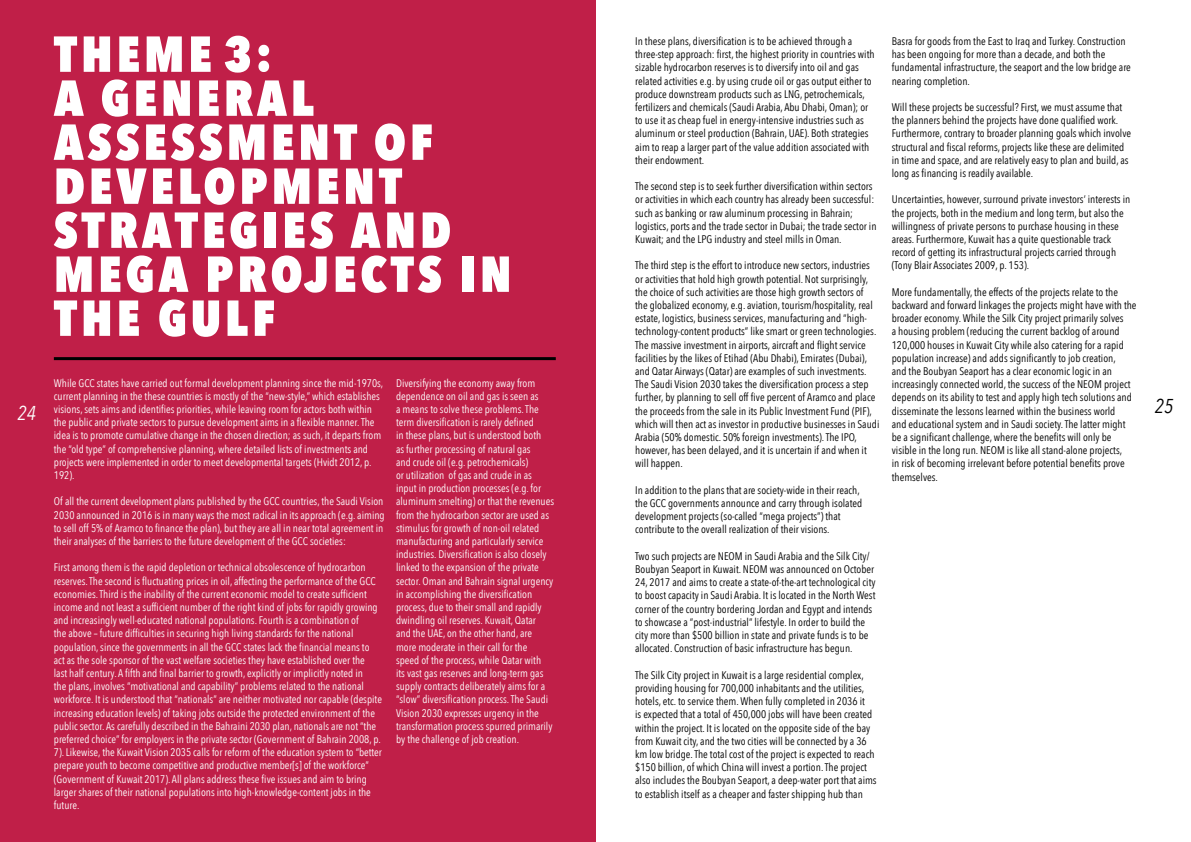
<style>
.page{position:relative;width:1191px;height:842px;background:#fff}
.page>*{position:absolute;margin:0;border:0;box-sizing:border-box;transform-origin:0 0}
.t1{font:800 50px/44px "Avenir Next Condensed";letter-spacing:.08em;color:#fff}
.t2{font:italic 20px "Avenir Next Condensed";color:#fff}
.t3{font:italic 20px "Avenir Next Condensed";color:#000}
.t4{font:11px/13.2px "Avenir Next Condensed";color:#000}
.t5{font:11px/13.2px "Avenir Next Condensed";color:#fff}
</style>
<div class="page">
<div style="left:0;top:0;width:595px;height:842px;background:#c01f48"></div>
<hr style="left:54px;top:357px;width:502px;height:3px;background:#000">
<h1 class="t1" style="left:54px;top:32px;width:459px">THEME 3:<br>A GENERAL<br>ASSESSMENT OF<br>DEVELOPMENT<br>STRATEGIES AND<br>MEGA PROJECTS IN<br>THE GULF</h1>
<p class="t4" style="left:635px;top:34px;width:241px">In these plans, diversification is to be achieved through a three-step approach: first, the highest priority in countries with sizable hydrocarbon reserves is to diversify into oil and gas related activities e.g. by using crude oil or gas output either to produce downstream products such as LNG, petrochemicals, fertilizers and chemicals (Saudi Arabia, Abu Dhabi, Oman); or to use it as cheap fuel in energy-intensive industries such as aluminum or steel production (Bahrain, UAE). Both strategies aim to reap a larger part of the value addition associated with their endowment.</p>
<p class="t4" style="left:635px;top:179px;width:243px">The second step is to seek further diversification within sectors or activities in which each country has already been successful: such as banking or raw aluminum processing in Bahrain; logistics, ports and the trade sector in Dubai; the trade sector in Kuwait; and the LPG industry and steel mills in Oman.</p>
<p class="t4" style="left:635px;top:258px;width:246px">The third step is the effort to introduce new sectors, industries or activities that hold high growth potential. Not surprisingly, the choice of such activities are those high growth sectors of<br>the globalized economy, e.g. aviation, tourism/hospitality, real estate, logistics, business services, manufacturing and “high&shy;technology-content products” like smart or green technologies.<br>The massive investment in airports, aircraft and flight service facilities by the likes of Etihad (Abu Dhabi), Emirates (Dubai), and Qatar Airways (Qatar) are examples of such investments.<br>The Saudi Vision 2030 takes the diversification process a step further, by planning to sell off five percent of Aramco and place the proceeds from the sale in its Public Investment Fund (PIF), which will then act as investor in productive businesses in Saudi Arabia (50% domestic. 50% foreign investments). The IPO, however, has been delayed, and it is uncertain if and when it will happen.</p>
<p class="t4" style="left:635px;top:483px;width:229px">In addition to the plans that are society-wide in their reach, the GCC governments announce and carry through isolated development projects (so-called “mega projects”) that contribute to the overall realization of their visions.</p>
<p class="t4" style="left:635px;top:549px;width:242px">Two such projects are NEOM in Saudi Arabia and the Silk City/ Boubyan Seaport in Kuwait. NEOM was announced on October 24, 2017 and aims to create a state-of-the-art technological city to boost capacity in Saudi Arabia. It is located in the North West corner of the country bordering Jordan and Egypt and intends to showcase a “post-industrial” lifestyle. In order to build the city more than $500 billion in state and private funds is to be allocated. Construction of basic infrastructure has begun.</p>
<p class="t4" style="left:635px;top:668px;width:243px">The Silk City project in Kuwait is a large residential complex, providing housing for 700,000 inhabitants and the utilities, hotels, etc. to service them. When fully completed in 2036 it<br>is expected that a total of 450,000 jobs will have been created within the project. It is located on the opposite side of the bay from Kuwait city, and the two cities will be connected by a 36 km low bridge. The total cost of the project is expected to reach $150 billion, of which China will invest a portion. The project also includes the Boubyan Seaport, a deep-water port that aims to establish itself as a cheaper and faster shipping hub than</p>
<p class="t4" style="left:891px;top:34px;width:241px">Basra for goods from the East to Iraq and Turkey. Construction has been ongoing for more than a decade, and both the fundamental infrastructure, the seaport and the low bridge are nearing completion.</p>
<p class="t4" style="left:891px;top:100px;width:241px">Will these projects be successful? First, we must assume that the planners behind the projects have done qualified work.<br>Furthermore, contrary to broader planning goals which involve structural and fiscal reforms, projects like these are delimited in time and space, and are relatively easy to plan and build, as long as financing is readily available.</p>
<p class="t4" style="left:891px;top:192px;width:240px">Uncertainties, however, surround private investors’ interests in the projects, both in the medium and long term, but also the willingness of private persons to purchase housing in these areas. Furthermore, Kuwait has a quite questionable track record of getting its infrastructural projects carried through (Tony Blair Associates 2009, p. 153).</p>
<p class="t4" style="left:891px;top:285px;width:246px">More fundamentally, the effects of the projects relate to the backward and forward linkages the projects might have with the broader economy. While the Silk City project primarily solves<br>a housing problem (reducing the current backlog of around 120,000 houses in Kuwait City while also catering for a rapid population increase) and adds significantly to job creation,<br>and the Boubyan Seaport has a clear economic logic in an increasingly connected world, the success of the NEOM project depends on its ability to test and apply high tech solutions and disseminate the lessons learned within the business world<br>and educational system and in Saudi society. The latter might be a significant challenge, where the benefits will only be visible in the long run. NEOM is like all stand-alone projects,<br>in risk of becoming irrelevant before potential benefits prove themselves.</p>
<p class="t5" style="left:54px;top:376px;width:331px">While GCC states have carried out formal development planning since the mid-1970s, current planning in the these countries is mostly of the “new-style,” which establishes visions, sets aims and identifies priorities, while leaving room for actors both within the public and private sectors to pursue development aims in a flexible manner. The idea is to promote cumulative change in the chosen direction; as such, it departs from the “old type” of comprehensive planning, where detailed lists of investments and projects were implemented in order to meet developmental targets (Hvidt 2012, p.<br>192).</p>
<p class="t5" style="left:54px;top:494px;width:332px">Of all the current development plans published by the GCC countries, the Saudi Vision 2030 announced in 2016 is in many ways the most radical in its approach (e.g. aiming to sell off 5% of Aramco to finance the plan), but they are all in near total agreement in their analyses of the barriers to the future development of the GCC societies:</p>
<p class="t5" style="left:54px;top:560px;width:330px">First among them is the rapid depletion or technical obsolescence of hydrocarbon reserves. The second is fluctuating prices in oil, affecting the performance of the GCC economies. Third is the inability of the current economic model to create sufficient income and not least a sufficient number of the right kind of jobs for rapidly growing and increasingly well-educated national populations. Fourth is a combination of<br>the above – future difficulties in securing high living standards for the national population, since the governments in all the GCC states lack the financial means to act as the sole sponsor of the vast welfare societies they have established over the<br>last half century. A fifth and final barrier to growth, explicitly or implicitly noted in<br>the plans, involves “motivational and capability” problems related to the national workforce. It is understood that “nationals” are neither motivated nor capable (despite increasing education levels) of taking jobs outside the protected environment of the public sector. As carefully described in the Bahraini 2030 plan, nationals are not “the preferred choice” for employers in the private sector (Government of Bahrain 2008, p.<br>7). Likewise, the Kuwait Vision 2035 calls for reform of the education system to “better prepare youth to become competitive and productive member[s] of the workforce” (Government of Kuwait 2017). All plans address these five issues and aim to bring larger shares of their national populations into high-knowledge-content jobs in the future.</p>
<p class="t5" style="left:396px;top:376px;width:160px">Diversifying the economy away from dependence on oil and gas is seen as<br>a means to solve these problems. The term diversification is rarely defined<br>in these plans, but is understood both<br>as further processing of natural gas<br>and crude oil (e.g. petrochemicals)<br>or utilization of gas and crude in as input in production processes (e.g. for aluminum smelting) or that the revenues from the hydrocarbon sector are used as stimulus for growth of non-oil related manufacturing and particularly service industries. Diversification is also closely linked to the expansion of the private sector. Oman and Bahrain signal urgency in accomplishing the diversification process, due to their small and rapidly dwindling oil reserves. Kuwait, Qatar<br>and the UAE, on the other hand, are more moderate in their call for the<br>speed of the process, while Qatar with<br>its vast gas reserves and long-term gas supply contracts deliberately aims for a “slow” diversification process. The Saudi Vision 2030 expresses urgency in the transformation process spurred primarily by the challenge of job creation.</p>
<h2 class="t2" style="left:18px;top:401px;width:20px">24</h2>
<h2 class="t3" style="left:1154px;top:394px;width:20px">25</h2>
</div>
